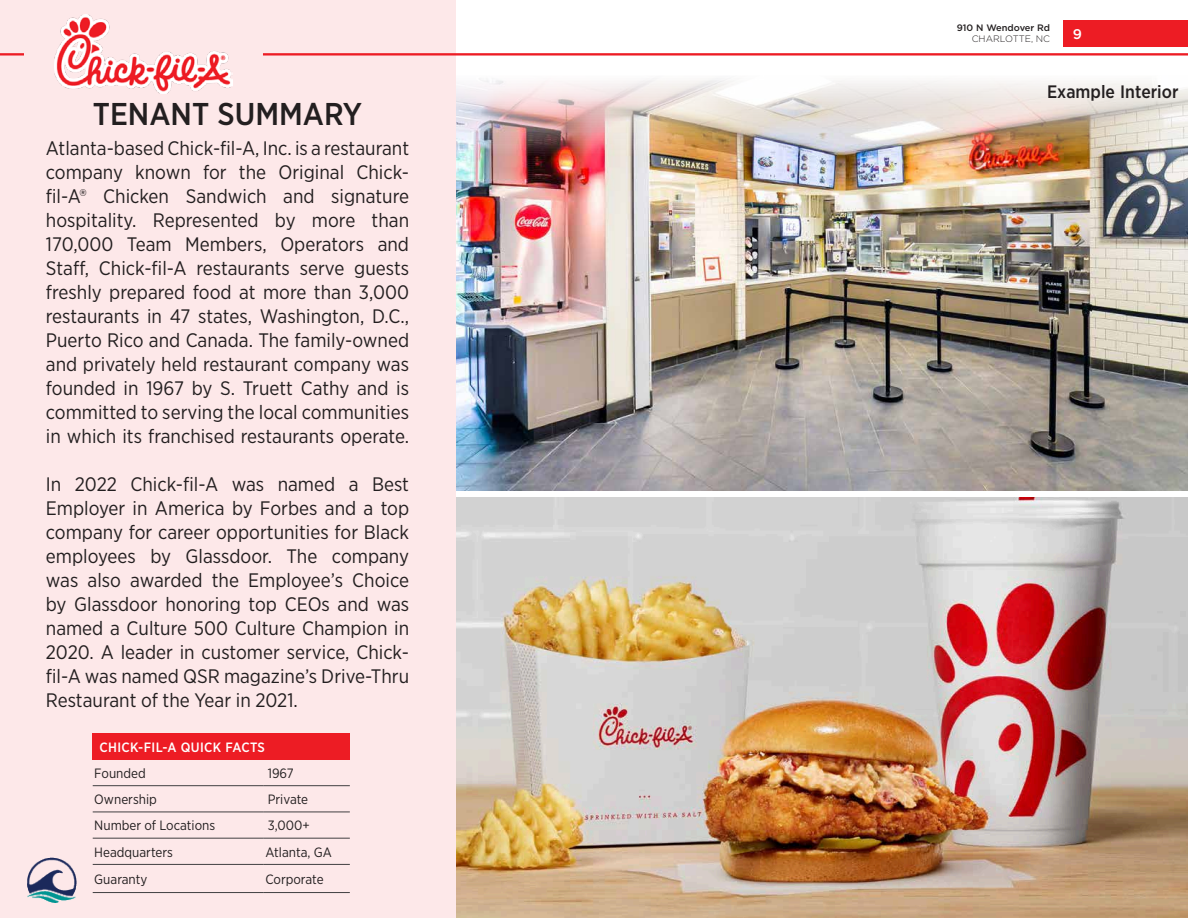
<style>
.page{position:relative;width:1188px;height:918px;background:#fff}
.page>*{position:absolute;margin:0;border:0;box-sizing:border-box;transform-origin:0 0}
.t1{font:500 31.5px "Gotham Narrow";color:#231f20}
.t2{font:19.5px/24px "Gotham Narrow";color:#231f20;text-align:justify}
.t3{font:500 18px "Gotham Narrow";color:#231f20}
.t4{font:500 13.95px "Gotham";color:#fff}
.t5{font:13.5px "Gotham Narrow";color:#231f20}
.t6{font:500 13.5px "Gotham Narrow";letter-spacing:.025em;color:#fff}
.t7{font:500 9.3px "Gotham";color:#231f20}
.t8{font:300 9.3px "Gotham";color:#231f20}
</style>
<div class="page">
<img style="left:455px;top:498px;width:733px;height:420px">
<img style="left:455px;top:76px;width:733px;height:414px">
<div style="left:0;top:0;width:455px;height:918px;background:#fde8e9"></div>
<div style="left:93px;top:733px;width:257px;height:26px;background:#ed1c24"></div>
<hr style="left:93px;top:785px;width:171px;height:1px;background:#414042">
<hr style="left:264px;top:785px;width:86px;height:1px;background:#414042">
<hr style="left:93px;top:812px;width:171px;height:1px;background:#414042">
<hr style="left:264px;top:812px;width:86px;height:1px;background:#414042">
<hr style="left:93px;top:838px;width:171px;height:1px;background:#414042">
<hr style="left:264px;top:838px;width:86px;height:1px;background:#414042">
<hr style="left:93px;top:864px;width:171px;height:1px;background:#414042">
<hr style="left:264px;top:864px;width:86px;height:1px;background:#414042">
<hr style="left:93px;top:892px;width:171px;height:1px;background:#414042">
<hr style="left:264px;top:892px;width:86px;height:1px;background:#414042">
<img style="left:28px;top:857px;width:48px;height:45px">
<img style="left:54px;top:14px;width:179px;height:80px">
<div style="left:1063px;top:20px;width:125px;height:27px;background:#ed1c24"></div>
<hr style="left:263px;top:53px;width:925px;height:3px;background:#ed1c24">
<hr style="left:0;top:53px;width:24px;height:3px;background:#ed1c24">
<h1 class="t1" style="left:93px;top:94px;width:271px">TENANT SUMMARY</h1>
<p class="t2" style="left:46px;top:135px;width:365px">Atlanta-based Chick-fil-A, Inc. is a restaurant company known for the Original Chick&shy;fil-A® Chicken Sandwich and signature hospitality. Represented by more than 170,000 Team Members, Operators and Staff, Chick-fil-A restaurants serve guests freshly prepared food at more than 3,000 restaurants in 47 states, Washington, D.C., Puerto Rico and Canada. The family-owned and privately held restaurant company was founded in 1967 by S. Truett Cathy and is committed to serving the local communities in which its franchised restaurants operate.</p>
<p class="t2" style="left:46px;top:471px;width:365px">In 2022 Chick-fil-A was named a Best Employer in America by Forbes and a top company for career opportunities for Black employees by Glassdoor. The company was also awarded the Employee’s Choice by Glassdoor honoring top CEOs and was named a Culture 500 Culture Champion in 2020. A leader in customer service, Chick&shy;fil-A was named QSR magazine’s Drive-Thru Restaurant of the Year in 2021.</p>
<p class="t6" style="left:99px;top:738px;width:167px">CHICK-FIL-A QUICK FACTS</p>
<p class="t5" style="left:94px;top:765px;width:53px">Founded</p>
<p class="t5" style="left:268px;top:765px;width:28px">1967</p>
<p class="t5" style="left:94px;top:791px;width:64px">Ownership</p>
<p class="t5" style="left:268px;top:791px;width:42px">Private</p>
<p class="t5" style="left:94px;top:817px;width:122px">Number of Locations</p>
<p class="t5" style="left:268px;top:817px;width:44px">3,000+</p>
<p class="t5" style="left:94px;top:844px;width:80px">Headquarters</p>
<p class="t5" style="left:265px;top:844px;width:68px">Atlanta, GA</p>
<p class="t5" style="left:94px;top:871px;width:55px">Guaranty</p>
<p class="t5" style="left:265px;top:871px;width:60px">Corporate</p>
<p class="t7" style="left:957px;top:22px;width:95px">910 N Wendover Rd</p>
<p class="t8" style="left:972px;top:33px;width:80px">CHARLOTTE, NC</p>
<p class="t4" style="left:1073px;top:25px;width:11px">9</p>
<p class="t3" style="left:1047px;top:80px;width:133px">Example Interior</p>
</div>
